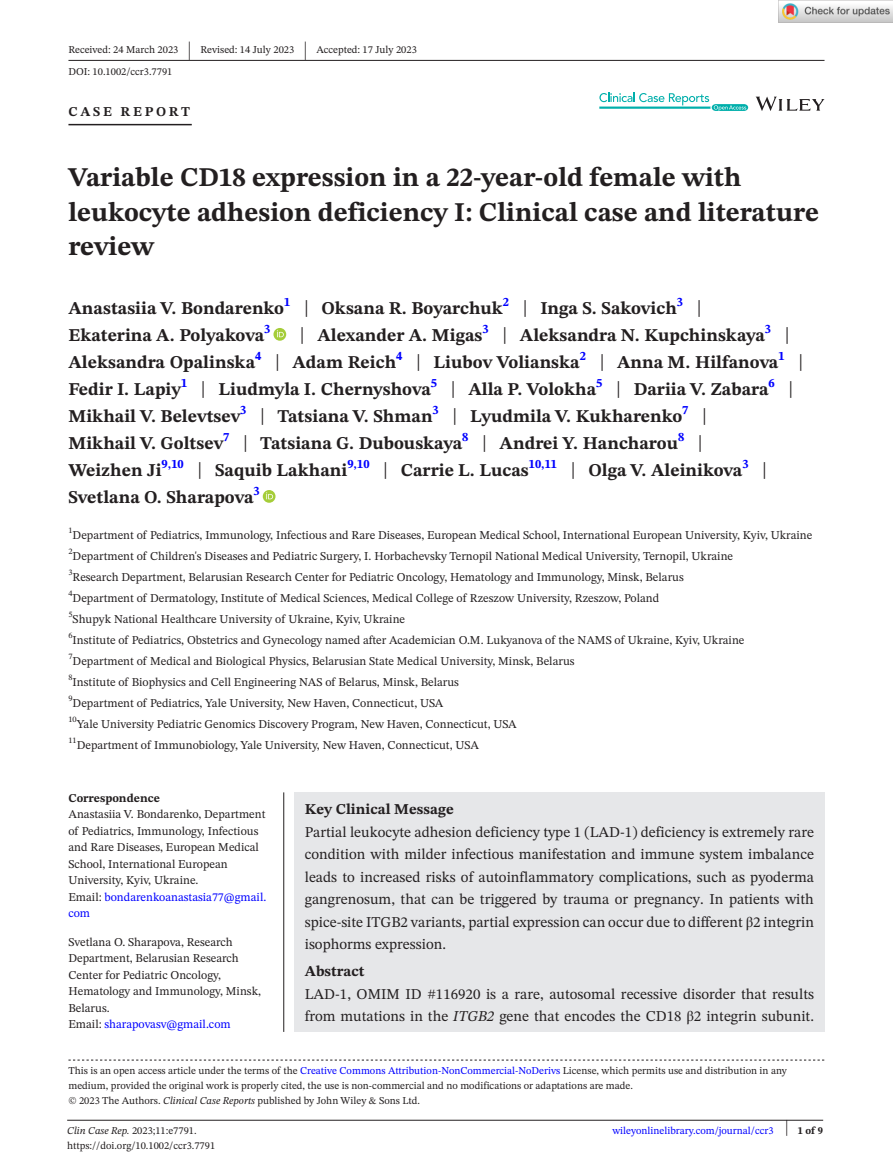
<style>
.page{position:relative;width:893px;height:1174px;background:#fff}
.page>*{position:absolute;margin:0;border:0;box-sizing:border-box;transform-origin:0 0}
.t1{font:700 27px/34.5px "STIX Two Text";color:#231f20}
.t2{font:25.65px "STIX Two Text";color:#231f20;scale:.49 1}
.t3{font:700 18px/27px "STIX Two Text";color:#231f20}
.t4{font:15px/22.5px "STIX Two Text";color:#231f20;text-align:justify}
.t5{font:700 15px "STIX Two Text";color:#231f20}
.t6{font:700 13.5px "STIX Two Text";letter-spacing:.2em;color:#231f20}
.t7{font:700 12.6px "STIX Two Text";color:#00f}
.t8{font:12px/16.5px "STIX Two Text";color:#231f20}
.t9{font:700 12px "STIX Two Text";color:#231f20}
.t10{font:10.5px/15px "STIX Two Text";color:#231f20}
.t11{font:10.5px "STIX Two Text";color:#00f}
.t12{font:700 10.5px "STIX Two Text";color:#231f20}
.t13{font:8.4px "STIX Two Text";color:#231f20}
.s1{font-weight:400;font-size:23.4px}
.s2{font-weight:400;font-size:23.4px;color:#231f20}
.s3{color:#00f}
.s4{font-family:"STIX"}
.s5{font-style:italic}
.s6{font-weight:400;font-size:22.2px}
</style>
<div class="page">
<hr style="left:67px;top:1119px;width:756px;height:1px;background:#231f20">
<svg style="left:756px;top:97px;width:68px;height:14px"></svg>
<svg style="left:599px;top:93px;width:149px;height:18px"></svg>
<hr style="left:68px;top:60px;width:756px;height:1px;background:#231f20">
<hr style="left:68px;top:124px;width:124px;height:1px;background:#231f20">
<svg style="left:273px;top:328px;width:13px;height:13px"></svg>
<svg style="left:277px;top:330px;width:7px;height:7px"></svg>
<svg style="left:263px;top:490px;width:13px;height:13px"></svg>
<svg style="left:266px;top:492px;width:7px;height:7px"></svg>
<svg style="left:68px;top:1059px;width:756px;height:1px"></svg>
<div style="left:294px;top:792px;width:530px;height:240px;background:#e6e7e9"></div>
<hr style="left:283px;top:792px;width:1px;height:240px;background:#231f20">
<img style="left:779px;top:0;width:114px;height:23px">
<p class="t10" style="left:68px;top:42px;width:111px">Received: 24 March 2023</p>
<h2 class="t2" style="left:188px;top:32px;width:8px">|</h2>
<p class="t10" style="left:201px;top:42px;width:95px">Revised: 14 July 2023</p>
<h2 class="t2" style="left:304px;top:32px;width:8px">|</h2>
<p class="t10" style="left:316px;top:42px;width:102px">Accepted: 17 July 2023</p>
<p class="t10" style="left:68px;top:64px;width:105px">DOI: 10.1002/ccr3.7791</p>
<p class="t6" style="left:68px;top:101px;width:123px">CASE REPORT</p>
<h1 class="t1" style="left:68px;top:161px;width:752px">Variable CD18 expression in a 22-year-old female with leukocyte adhesion deficiency I: Clinical case and literature review</h1>
<h3 class="t3" style="left:68px;top:295px;width:635px">Anastasiia V. Bondarenko<sup>1</sup> <span class="s1">|</span> Oksana R. Boyarchuk<sup>2</sup> <span class="s1">|</span> Inga S. Sakovich<sup>3</sup> <span class="s1">|<br></span>Ekaterina A. Polyakova<sup>3</sup></h3>
<p class="t3" style="left:68px;top:322px;width:736px;text-indent:231px"><span class="s1">|</span> Alexander A. Migas<sup>3</sup> <span class="s1">|</span> Aleksandra N. Kupchinskaya<sup>3</sup> <span class="s1">| </span>Aleksandra Opalinska<sup>4</sup> <span class="s1">|</span> Adam Reich<sup>4</sup> <span class="s1">|</span> Liubov Volianska<sup>2</sup> <span class="s1">|</span> Anna M. Hilfanova<sup>1</sup> <span class="s1">| </span>Fedir I. Lapiy<sup>1</sup> <span class="s1">|</span> Liudmyla I. Chernyshova<sup>5</sup> <span class="s1">|</span> Alla P. Volokha<sup>5</sup> <span class="s1">|</span> Dariia V. Zabara<sup>6</sup> <span class="s1">| </span>Mikhail V. Belevtsev<sup>3</sup> <span class="s1">|</span> Tatsiana V. Shman<sup>3</sup> <span class="s1">|</span> Lyudmila V. Kukharenko</p>
<p class="t7" style="left:682px;top:400px;width:26px">7 <span class="s2">|</span></p>
<h3 class="t3" style="left:68px;top:430px;width:611px">Mikhail V. Goltsev<sup>7</sup> <span class="s1">|</span> Tatsiana G. Dubouskaya<sup>8</sup> <span class="s1">|</span> Andrei Y. Hancharou</h3>
<p class="t7" style="left:678px;top:427px;width:26px">8 <span class="s2">|</span></p>
<h3 class="t3" style="left:68px;top:457px;width:675px">Weizhen Ji<sup>9,10</sup> <span class="s1">|</span> Saquib Lakhani<sup>9,10</sup> <span class="s1">|</span> Carrie L. Lucas<sup>10,11</sup> <span class="s1">|</span> Olga V. Aleinikova</h3>
<p class="t7" style="left:742px;top:454px;width:26px">3 <span class="s2">|</span></p>
<h3 class="t3" style="left:68px;top:484px;width:187px">Svetlana O. Sharapova</h3>
<p class="t7" style="left:254px;top:481px;width:8px">3</p>
<p class="t13" style="left:68px;top:524px;width:6px">1</p>
<p class="t8" style="left:73px;top:526px;width:741px">Department of Pediatrics, Immunology, Infectious and Rare Diseases, European Medical School, International European University, Kyiv, Ukraine</p>
<p class="t13" style="left:68px;top:545px;width:6px">2</p>
<p class="t8" style="left:73px;top:547px;width:662px">Department of Children's Diseases and Pediatric Surgery, I. Horbachevsky Ternopil National Medical University, Ternopil, Ukraine</p>
<p class="t13" style="left:68px;top:566px;width:6px">3</p>
<p class="t8" style="left:73px;top:568px;width:613px">Research Department, Belarusian Research Center for Pediatric Oncology, Hematology and Immunology, Minsk, Belarus</p>
<p class="t13" style="left:68px;top:587px;width:6px">4</p>
<p class="t8" style="left:73px;top:589px;width:588px">Department of Dermatology, Institute of Medical Sciences, Medical College of Rzeszow University, Rzeszow, Poland</p>
<p class="t13" style="left:68px;top:608px;width:6px">5</p>
<p class="t8" style="left:73px;top:610px;width:334px">Shupyk National Healthcare University of Ukraine, Kyiv, Ukraine</p>
<p class="t13" style="left:68px;top:629px;width:6px">6</p>
<p class="t8" style="left:73px;top:631px;width:673px">Institute of Pediatrics, Obstetrics and Gynecology named after Academician O.M. Lukyanova of the NAMS of Ukraine, Kyiv, Ukraine</p>
<p class="t13" style="left:68px;top:650px;width:6px">7</p>
<p class="t8" style="left:73px;top:652px;width:503px">Department of Medical and Biological Physics, Belarusian State Medical University, Minsk, Belarus</p>
<p class="t13" style="left:68px;top:671px;width:6px">8</p>
<p class="t8" style="left:73px;top:673px;width:388px">Institute of Biophysics and Cell Engineering NAS of Belarus, Minsk, Belarus</p>
<p class="t13" style="left:68px;top:692px;width:6px">9</p>
<p class="t8" style="left:73px;top:694px;width:372px">Department of Pediatrics, Yale University, New Haven, Connecticut, USA</p>
<p class="t13" style="left:68px;top:713px;width:10px">10</p>
<p class="t8" style="left:77px;top:715px;width:442px">Yale University Pediatric Genomics Discovery Program, New Haven, Connecticut, USA</p>
<p class="t13" style="left:68px;top:734px;width:10px">11</p>
<p class="t8" style="left:77px;top:736px;width:404px">Department of Immunobiology, Yale University, New Haven, Connecticut, USA</p>
<p class="t9" style="left:68px;top:789px;width:93px">Correspondence</p>
<p class="t8" style="left:68px;top:805px;width:199px">Anastasiia V. Bondarenko, Department of Pediatrics, Immunology, Infectious and Rare Diseases, European Medical<br>School, International European<br>University, Kyiv, Ukraine.<br>Email: <span class="s3">bondarenkoanastasia77@gmail. com</span></p>
<p class="t8" style="left:68px;top:933px;width:194px">Svetlana O. Sharapova, Research<br>Department, Belarusian Research<br>Center for Pediatric Oncology,<br>Hematology and Immunology, Minsk,<br>Belarus.<br>Email: <span class="s3">sharapovasv@gmail.com</span></p>
<p class="t5" style="left:305px;top:798px;width:150px">Key Clinical Message</p>
<p class="t4" style="left:305px;top:820px;width:511px">Partial leukocyte adhesion deficiency type 1 (LAD-1) deficiency is extremely rare condition with milder infectious manifestation and immune system imbalance leads to increased risks of autoinflammatory complications, such as pyoderma gangrenosum, that can be triggered by trauma or pregnancy. In patients with spice-site ITGB2 variants, partial expression can occur due to different <span class="s4">β</span>2 integrin isophorms expression.</p>
<p class="t5" style="left:305px;top:960px;width:61px">Abstract</p>
<p class="t4" style="left:305px;top:982px;width:511px">LAD-1, OMIM ID #116920 is a rare, autosomal recessive disorder that results from mutations in the <span class="s5">ITGB2</span> gene that encodes the CD18 <span class="s4">β</span>2 integrin subunit.</p>
<p class="t10" style="left:68px;top:1063px;width:720px">This is an open access article under the terms of the <span class="s3">Creative Commons Attribution-NonCommercial-NoDerivs</span> License, which permits use and distribution in any medium, provided the original work is properly cited, the use is non-commercial and no modifications or adaptations are made.<br>© 2023 The Authors. <span class="s5">Clinical Case Reports</span> published by John Wiley &amp; Sons Ltd.</p>
<p class="t10" style="left:67px;top:1123px;width:131px"><span class="s5">Clin Case Rep.</span> 2023;11:e7791.</p>
<p class="t12" style="left:785px;top:1123px;width:39px"><span class="s6">|</span> 1 of 9</p>
<p class="t10" style="left:67px;top:1138px;width:150px">https://doi.org/10.1002/ccr3.7791</p>
<p class="t11" style="left:612px;top:1123px;width:163px">wileyonlinelibrary.com/journal/ccr3</p>
</div>
